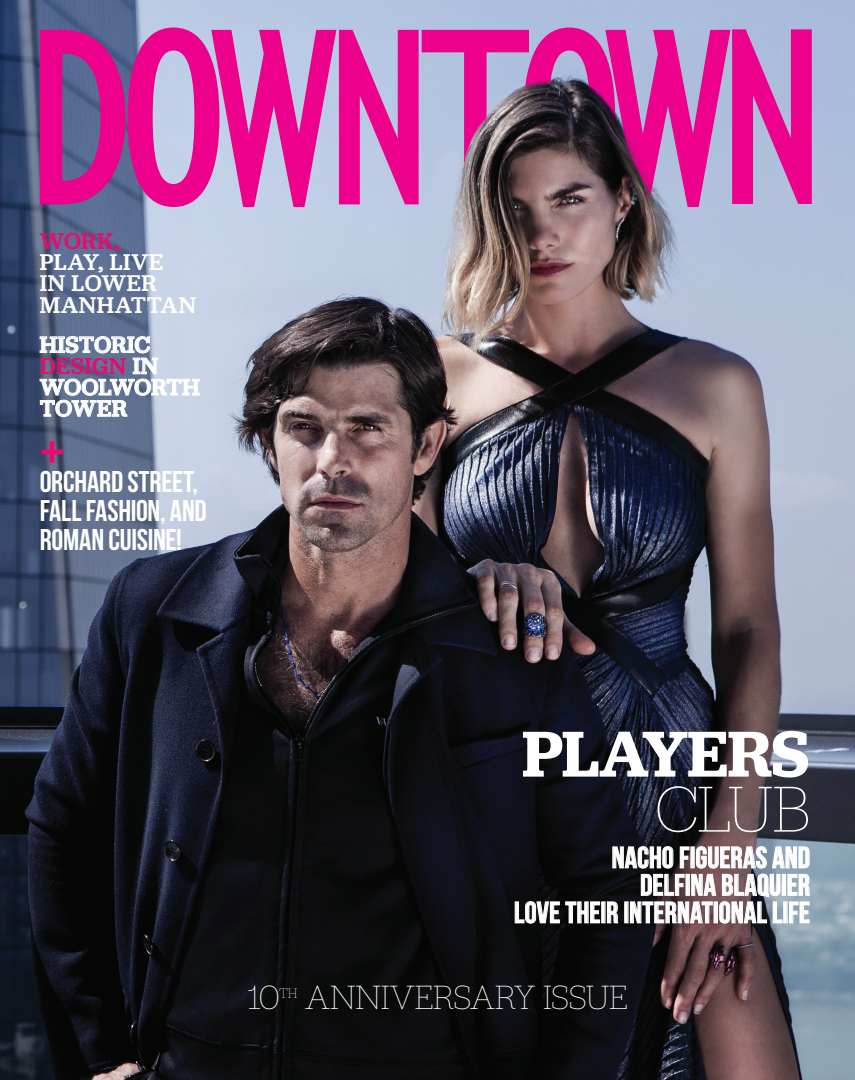
<style>
.page{position:relative;width:855px;height:1080px;background:#fff}
.page>*{position:absolute;margin:0;border:0;box-sizing:border-box;transform-origin:0 0}
.SO_Gardner_Intro_20{font:600 67.5px/55px "Jubilat";letter-spacing:-.02em;color:#fff;text-align:right}
.SO_Gardner_Intro_20-2{font:100 35px "Jubilat";letter-spacing:-.015em;color:#fff}
.SO_Gardner_Intro_20-3{font:30px/28.8px "Bebas Neue";letter-spacing:.005em;color:#fff}
.SO_Gardner_Intro_20-4{font:500 23.75px/21.2px "Jubilat";letter-spacing:.015em;color:#fff}
.SO_Gardner_Intro_20-5{font:100 14.25px "Jubilat";color:#fff}
.s1{color:#ec096d}
.s2{font-weight:100}
</style>
<div class="page">
<img style="left:0;top:0;width:855px;height:1080px">
<svg style="left:40px;top:336px;width:160px;height:81px;background:#95a1b8"></svg>
<svg style="left:515px;top:901px;width:85px;height:23px;background:#4e4f50"></svg>
<svg style="left:607px;top:846px;width:203px;height:78px;background:#7c777c"></svg>
<svg style="left:40px;top:28px;width:772px;height:179px;background:#cc50ab"></svg>
<img style="left:422px;top:60px;width:285px;height:317px">
<p class="SO_Gardner_Intro_20-4" style="left:40px;top:229px;width:158px"><span class="s1">WORK,<br></span>PLAY, LIVE<br>IN LOWER<br>MANHATTAN</p>
<p class="SO_Gardner_Intro_20-4" style="left:40px;top:333px;width:161px">HISTORIC<br><span class="s1">DESIGN</span> IN<br>WOOLWORTH<br>TOWER</p>
<p class="SO_Gardner_Intro_20-3" style="left:40px;top:467px;width:169px"><sup>+</sup>ORCHARD STREET,<br>FALL FASHION, AND<br>ROMAN CUISINE!</p>
<p class="SO_Gardner_Intro_20" style="left:522px;top:725px;width:289px">PLAYERS<br><span class="s2">CLUB</span></p>
<p class="SO_Gardner_Intro_20-3" style="left:612px;top:843px;width:200px">NACHO FIGUERAS AND</p>
<p class="SO_Gardner_Intro_20-3" style="left:640px;top:870px;width:171px">DELFINA BLAQUIER</p>
<p class="SO_Gardner_Intro_20-3" style="left:514px;top:898px;width:297px">LOVE THEIR INTERNATIONAL LIFE</p>
<p class="SO_Gardner_Intro_20-2" style="left:248px;top:976px;width:33px">10</p>
<p class="SO_Gardner_Intro_20-5" style="left:279px;top:984px;width:20px">th</p>
<p class="SO_Gardner_Intro_20-2" style="left:305px;top:976px;width:325px">ANNIVERSARY ISSUE</p>
</div>
